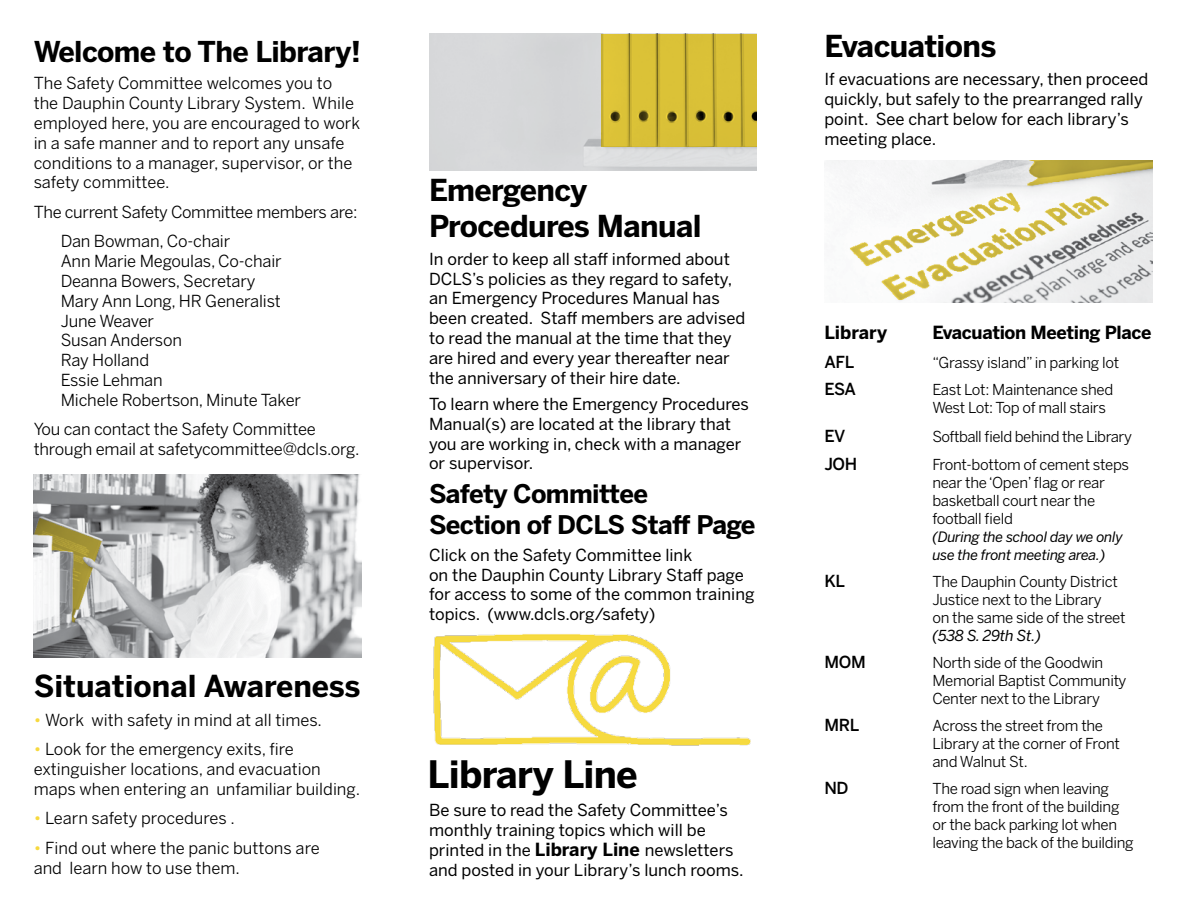
<style>
.page{position:relative;width:1186px;height:918px;background:#fff}
.page>*{position:absolute;margin:0;border:0;box-sizing:border-box;transform-origin:0 0}
.t1{font:700 37.5px "Benton Sans";letter-spacing:-.02em;color:#000}
.t2{font:700 30px/36px "Benton Sans";letter-spacing:-.02em;color:#000}
.t3{font:700 30px "Benton Sans";color:#000}
.t4{font:700 28.5px "Benton Sans";letter-spacing:-.02em;color:#000}
.t5{font:700 25.5px/30.6px "Benton Sans";letter-spacing:-.025em;color:#000}
.t6{font:700 18px "Benton Sans";letter-spacing:-.02em;color:#000}
.t7{font:700 18px "Benton Sans";color:#000}
.t8{font:16.5px/19.8px "Benton Sans";color:#000}
.t9{font:16.5px/19.8px "Benton Sans";letter-spacing:-.01em;color:#000}
.t10{font:500 16.5px "Benton Sans";letter-spacing:-.02em;color:#000}
.t11{font:15px/18px "Benton Sans";letter-spacing:-.02em;color:#000}
.t12{font:italic 15px "Benton Sans";letter-spacing:-.02em;color:#000}
.t13{font:italic 14.25px/18px "Benton Sans";letter-spacing:-.02em;color:#000}
.s1{color:#f7d93e}
.s2{font-weight:700;font-size:18px}
</style>
<div class="page">
<img style="left:34px;top:475px;width:328px;height:182px">
<img style="left:433px;top:634px;width:318px;height:112px">
<img style="left:429px;top:34px;width:328px;height:137px">
<svg style="left:601px;top:34px;width:156px;height:112px;fill:#d9c037"></svg>
<img style="left:34px;top:511px;width:76px;height:122px">
<img style="left:846px;top:160px;width:306px;height:143px">
<h3 class="t4" style="left:34px;top:35px;width:329px">Welcome to The Library!</h3>
<p class="t9" style="left:34px;top:73px;width:328px">The Safety Committee welcomes you to the Dauphin County Library System. While employed here, you are encouraged to work in a safe manner and to report any unsafe conditions to a manager, supervisor, or the safety committee.</p>
<p class="t9" style="left:61px;top:197px;width:298px;line-height:29.5px;text-indent:-27px">The current Safety Committee members are:<br>Dan Bowman, Co-chair</p>
<p class="t9" style="left:61px;top:251px;width:242px">Ann Marie Megoulas, Co-chair<br>Deanna Bowers, Secretary<br>Mary Ann Long, HR Generalist<br>June Weaver<br>Susan Anderson<br>Ray Holland<br>Essie Lehman<br>Michele Robertson, Minute Taker</p>
<p class="t9" style="left:34px;top:419px;width:327px">You can contact the Safety Committee through email at safetycommittee@dcls.org.</p>
<h2 class="t3" style="left:34px;top:668px;width:328px">Situational Awareness</h2>
<p class="t9" style="left:34px;top:710px;width:290px"><span class="s1">•</span> Work with safety in mind at all times.</p>
<p class="t9" style="left:34px;top:739px;width:328px"><span class="s1">•</span> Look for the emergency exits, fire extinguisher locations, and evacuation maps when entering an unfamiliar building.</p>
<p class="t9" style="left:34px;top:808px;width:203px"><span class="s1">•</span> Learn safety procedures .</p>
<p class="t9" style="left:34px;top:838px;width:287px"><span class="s1">•</span> Find out where the panic buttons are and learn how to use them.</p>
<h2 class="t2" style="left:429px;top:171px;width:274px">Emergency<br>Procedures Manual</h2>
<p class="t8" style="left:429px;top:249px;width:318px">In order to keep all staff informed about DCLS’s policies as they regard to safety, an Emergency Procedures Manual has been created. Staff members are advised to read the manual at the time that they are hired and every year thereafter near the anniversary of their hire date.</p>
<p class="t8" style="left:429px;top:394px;width:321px">To learn where the Emergency Procedures Manual(s) are located at the library that you are working in, check with a manager or supervisor.</p>
<h3 class="t5" style="left:429px;top:478px;width:328px">Safety Committee<br>Section of DCLS Staff Page</h3>
<p class="t8" style="left:429px;top:545px;width:327px">Click on the Safety Committee link<br>on the Dauphin County Library Staff page for access to some of the common training topics. (www.dcls.org/safety)</p>
<h1 class="t1" style="left:427px;top:752px;width:212px">Library Line</h1>
<p class="t8" style="left:429px;top:800px;width:316px">Be sure to read the Safety Committee’s monthly training topics which will be printed in the <span class="s2">Library Line</span> newsletters and posted in your Library’s lunch rooms.</p>
<h2 class="t2" style="left:824px;top:28px;width:174px">Evacuations</h2>
<p class="t8" style="left:824px;top:69px;width:326px">If evacuations are necessary, then proceed quickly, but safely to the prearranged rally point. See chart below for each library’s meeting place.</p>
<p class="t7" style="left:824px;top:322px;width:64px">Library</p>
<p class="t6" style="left:932px;top:322px;width:221px">Evacuation Meeting Place</p>
<p class="t10" style="left:824px;top:352px;width:31px">AFL</p>
<p class="t11" style="left:932px;top:354px;width:188px">“Grassy island” in parking lot</p>
<p class="t10" style="left:824px;top:380px;width:33px">ESA</p>
<p class="t11" style="left:932px;top:381px;width:182px">East Lot: Maintenance shed<br>West Lot: Top of mall stairs</p>
<p class="t10" style="left:824px;top:427px;width:23px">EV</p>
<p class="t11" style="left:932px;top:428px;width:201px">Softball field behind the Library</p>
<p class="t10" style="left:824px;top:454px;width:34px">JOH</p>
<p class="t11" style="left:932px;top:455px;width:198px">Front-bottom of cement steps near the ‘Open’ flag or rear basketball court near the football field</p>
<p class="t13" style="left:932px;top:527px;width:192px">(During the school day we only use the front meeting area.)</p>
<p class="t10" style="left:824px;top:571px;width:22px">KL</p>
<p class="t11" style="left:932px;top:572px;width:195px">The Dauphin County District<br>Justice next to the Library<br>on the same side of the street</p>
<p class="t12" style="left:932px;top:626px;width:110px">(538 S. 29th St.)</p>
<p class="t10" style="left:824px;top:652px;width:43px">MOM</p>
<p class="t11" style="left:932px;top:653px;width:196px">North side of the Goodwin<br>Memorial Baptist Community<br>Center next to the Library</p>
<p class="t10" style="left:824px;top:715px;width:37px">MRL</p>
<p class="t11" style="left:932px;top:716px;width:189px">Across the street from the<br>Library at the corner of Front and Walnut St.</p>
<p class="t10" style="left:824px;top:778px;width:26px">ND</p>
<p class="t11" style="left:932px;top:780px;width:203px">The road sign when leaving from the front of the building or the back parking lot when leaving the back of the building</p>
</div>
